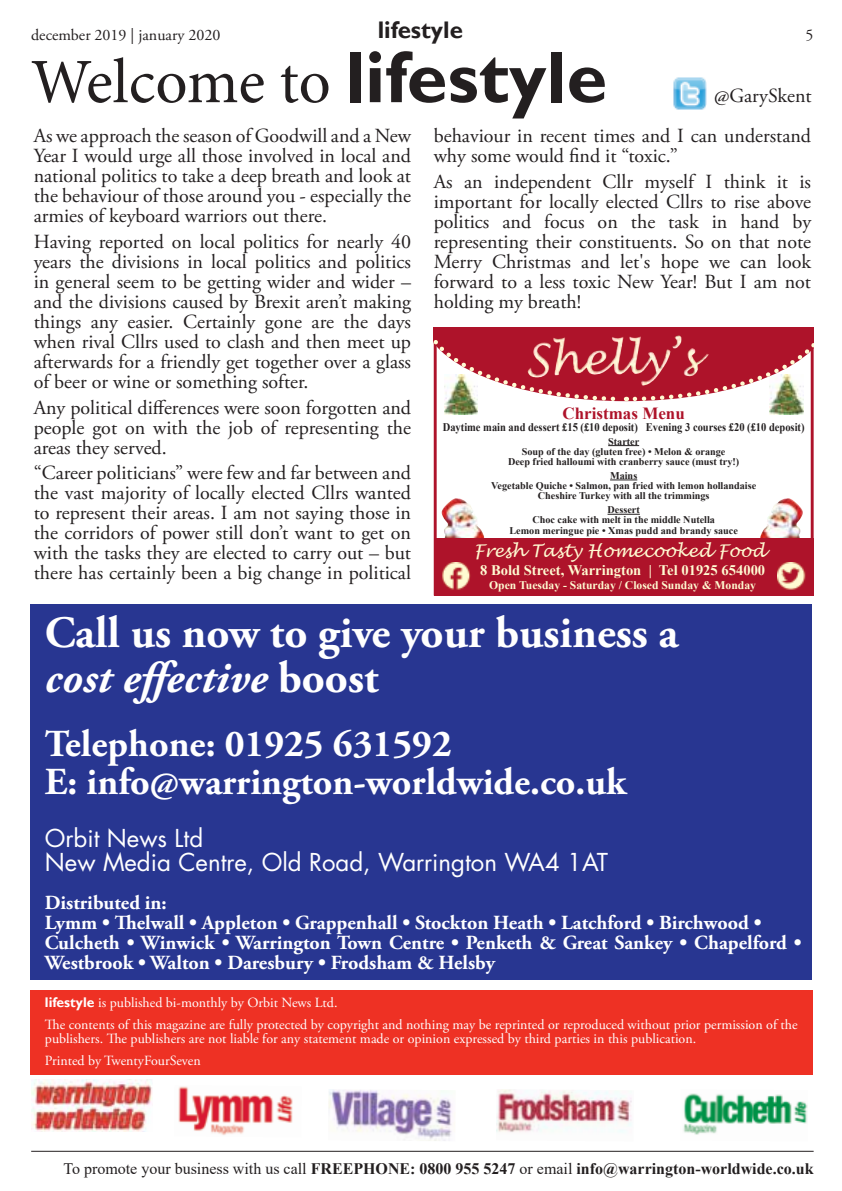
<style>
.page{position:relative;width:842px;height:1191px;background:#fff}
.page>*{position:absolute;margin:0;border:0;box-sizing:border-box;transform-origin:0 0}
.t1{font:63.2px "Minion Pro";letter-spacing:-.005em;color:#231f20}
.t2{font:700 44.8px/44.8px "Adobe Garamond Pro";color:#fff}
.t3{font:700 38px/38.2px "Adobe Garamond Pro";color:#fff}
.t4{font:24px/24px "Futura Std";color:#fff}
.t5{font:700 24px "Gill Sans";color:#231f20}
.t6{font:20px/20px "Adobe Garamond Pro";color:#231f20;text-align:justify}
.t7{font:700 20px/20px "Adobe Garamond Pro";color:#fff}
.t8{font:italic 17.4px "Lucida Handwriting";color:#fffbd2}
.t9{font:700 17px "Times New Roman";color:#ae132a}
.t10{font:700 16px "Times New Roman";color:#231f20}
.t11{font:16px "Adobe Garamond Pro";color:#231f20}
.t12{font:700 14.6px "Times New Roman";color:#fffbd2}
.t13{font:14px/22px "Adobe Garamond Pro";color:#fff}
.t14{font:700 11.6px "Times New Roman";color:#231f20;scale:.9 1}
.t15{font:700 11.6px "Times New Roman";color:#fffbd2}
.t16{font:700 10.2px/10.2px "Times New Roman";color:#231f20;text-align:center}
.s1{font-family:"Gill Sans";font-weight:700;font-size:73.8px}
.s2{font-style:italic}
.s3{font-family:"Gill Sans";font-weight:700}
.s4{font-weight:400}
</style>
<div class="page">
<hr style="left:31px;top:1150px;width:783px;height:1px;background:#231f20">
<div style="left:31px;top:990px;width:782px;height:85px;background:#ee3124"></div>
<div style="left:31px;top:604px;width:781px;height:375px;background:#283691"></div>
<img style="left:31px;top:1079px;width:121px;height:52px">
<img style="left:673px;top:77px;width:33px;height:33px">
<img style="left:178px;top:1086px;width:115px;height:49px">
<img style="left:328px;top:1089px;width:124px;height:52px">
<img style="left:683px;top:1093px;width:125px;height:42px">
<img style="left:496px;top:1089px;width:136px;height:44px">
<img style="left:442px;top:498px;width:42px;height:40px">
<img style="left:760px;top:498px;width:43px;height:40px">
<img style="left:444px;top:403px;width:34px;height:11px">
<img style="left:770px;top:403px;width:33px;height:11px">
<div style="left:434px;top:538px;width:380px;height:57px;background:#ae132a"></div>
<svg style="left:434px;top:327px;width:380px;height:76px"></svg>
<img style="left:612px;top:335px;width:69px;height:35px">
<hr style="left:608px;top:445px;width:31px;height:1px;background:#231f20">
<svg style="left:610px;top:479px;width:27px;height:1px"></svg>
<hr style="left:607px;top:514px;width:33px;height:1px;background:#231f20">
<img style="left:778px;top:562px;width:28px;height:28px">
<img style="left:442px;top:562px;width:29px;height:28px">
<p class="t11" style="left:31px;top:25px;width:191px">december 2019 | january 2020</p>
<p class="t5" style="left:378px;top:16px;width:87px">lifestyle</p>
<p class="t11" style="left:806px;top:25px;width:9px">5</p>
<h1 class="t1" style="left:31px;top:40px;width:578px">Welcome to <span class="s1">lifestyle</span></h1>
<p class="t6" style="left:714px;top:87px;width:99px">@GarySkent</p>
<p class="t6" style="left:34px;top:126px;width:379px">As we approach the season of Goodwill and a New Year I would urge all those involved in local and national politics to take a deep breath and look at the behaviour of those around you - especially the armies of keyboard warriors out there.</p>
<p class="t6" style="left:34px;top:232px;width:379px">Having reported on local politics for nearly 40 years the divisions in local politics and politics in general seem to be getting wider and wider – and the divisions caused by Brexit aren’t making things any easier. Certainly gone are the days when rival Cllrs used to clash and then meet up afterwards for a friendly get together over a glass of beer or wine or something softer.</p>
<p class="t6" style="left:34px;top:398px;width:379px">Any political differences were soon forgotten and people got on with the job of representing the areas they served.</p>
<p class="t6" style="left:34px;top:463px;width:379px">“Career politicians” were few and far between and the vast majority of locally elected Cllrs wanted to represent their areas. I am not saying those in the corridors of power still don’t want to get on with the tasks they are elected to carry out – but there has certainly been a big change in political</p>
<p class="t6" style="left:434px;top:126px;width:379px">behaviour in recent times and I can understand why some would find it “toxic.”</p>
<p class="t6" style="left:434px;top:172px;width:379px">As an independent Cllr myself I think it is important for locally elected Cllrs to rise above politics and focus on the task in hand by representing their constituents. So on that note Merry Christmas and let's hope we can look forward to a less toxic New Year! But I am not holding my breath!</p>
<p class="t9" style="left:563px;top:401px;width:124px">Christmas Menu</p>
<p class="t14" style="left:443px;top:418px;width:403px">Daytime main and dessert £15 (£10 deposit) Evening 3 courses £20 (£10 deposit)</p>
<p class="t16" style="left:508px;top:436px;width:233px">Starter<br>Soup of the day (gluten free) • Melon &amp; orange<br>Deep fried halloumi with cranberry sauce (must try!)</p>
<p class="t16" style="left:491px;top:470px;width:267px">Mains<br>Vegetable Quiche • Salmon, pan fried with lemon hollandaise<br>Cheshire Turkey with all the trimmings</p>
<p class="t16" style="left:509px;top:504px;width:230px">Dessert<br>Choc cake with melt in the middle Nutella<br>Lemon meringue pie • Xmas pudd and brandy sauce</p>
<p class="t8" style="left:474px;top:540px;width:293px">Fresh Tasty Homecooked Food</p>
<p class="t12" style="left:480px;top:559px;width:287px">8 Bold Street, Warrington | Tel 01925 654000</p>
<p class="t15" style="left:489px;top:576px;width:268px">Open Tuesday - Saturday / Closed Sunday &amp; Monday</p>
<h2 class="t2" style="left:45px;top:611px;width:635px">Call us now to give your business a <span class="s2">cost effective</span> boost</h2>
<h3 class="t3" style="left:45px;top:725px;width:583px">Telephone: 01925 631592<br>E: info@warrington-worldwide.co.uk</h3>
<p class="t4" style="left:45px;top:826px;width:565px">Orbit News Ltd<br>New Media Centre, Old Road, Warrington WA4 1AT</p>
<p class="t7" style="left:45px;top:893px;width:758px">Distributed in:<br>Lymm • Thelwall • Appleton • Grappenhall • Stockton Heath • Latchford • Birchwood • Culcheth • Winwick • Warrington Town Centre • Penketh &amp; Great Sankey • Chapelford • Westbrook • Walton • Daresbury • Frodsham &amp; Helsby</p>
<p class="t13" style="left:45px;top:992px;width:754px"><span class="s3">lifestyle</span> is published bi-monthly by Orbit News Ltd.<br>The contents of this magazine are fully protected by copyright and nothing may be reprinted or reproduced without prior permission of the</p>
<p class="t13" style="left:45px;top:1028px;width:653px">publishers. The publishers are not liable for any statement made or opinion expressed by third parties in this publication.<br>Printed by TwentyFourSeven</p>
<p class="t10" style="left:63px;top:1157px;width:752px"><span class="s4">To promote your business with us call</span> FREEPHONE: 0800 955 5247 <span class="s4">or email</span> info@warrington-worldwide.co.uk</p>
</div>
